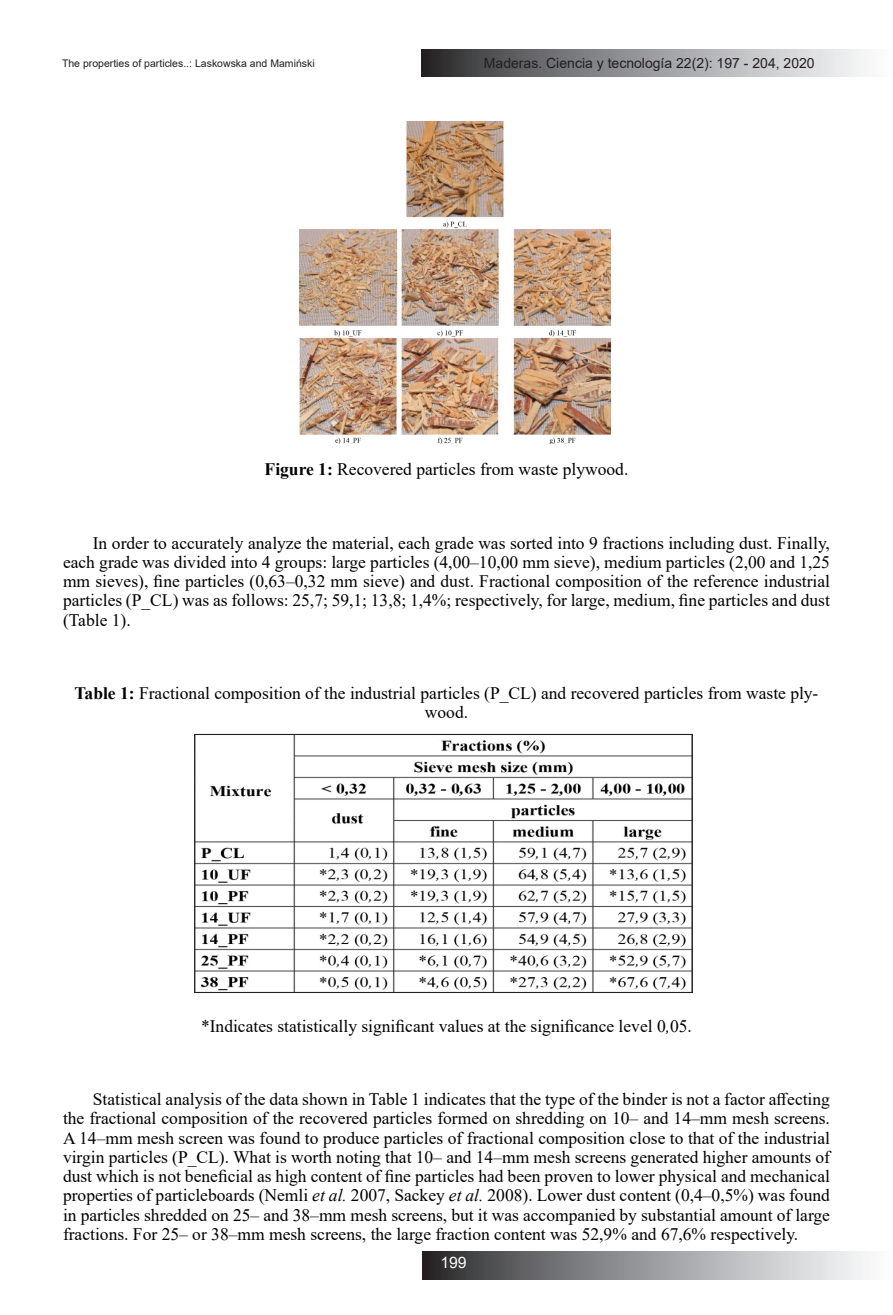
<style>
.page{position:relative;width:893px;height:1315px;background:#fff}
.page>*{position:absolute;margin:0;border:0;box-sizing:border-box;transform-origin:0 0}
.t1{font:17.5px/19.2px "Times New Roman";color:#000;text-align:justify}
.t2{font:15.75px "Arial";color:#fff}
.t3{font:14px "Arial";color:#231f20}
.t4{font:10.5px "Arial";color:#231f20}
.s1{font-weight:700}
.s2{font-style:italic}
</style>
<div class="page">
<svg style="left:422px;top:49px;width:444px;height:28px;background:#949597"></svg>
<svg style="left:423px;top:1252px;width:444px;height:27px;background:#949597"></svg>
<img style="left:299px;top:122px;width:311px;height:321px">
<img style="left:196px;top:736px;width:494px;height:254px">
<div style="left:194px;top:734px;width:498px;height:258px;border:1px solid #231f20"></div>
<p class="t4" style="left:62px;top:56px;width:254px">The properties of particles..: Laskowska and Mamiński</p>
<p class="t3" style="left:484px;top:53px;width:332px">Maderas. Ciencia y tecnología 22(2): 197 - 204, 2020</p>
<p class="t1" style="left:265px;top:459px;width:365px"><span class="s1">Figure 1:</span> Recovered particles from waste plywood.</p>
<p class="t1" style="left:63px;top:532px;width:768px;text-indent:30px">In order to accurately analyze the material, each grade was sorted into 9 fractions including dust. Finally, each grade was divided into 4 groups: large particles (4,00–10,00 mm sieve), medium particles (2,00 and 1,25 mm sieves), fine particles (0,63–0,32 mm sieve) and dust. Fractional composition of the reference industrial particles (P_CL) was as follows: 25,7; 59,1; 13,8; 1,4%; respectively, for large, medium, fine particles and dust (Table 1).</p>
<p class="t1" style="left:75px;top:683px;width:745px;text-align:center"><span class="s1">Table 1:</span> Fractional composition of the industrial particles (P_CL) and recovered particles from waste ply&shy;wood.</p>
<p class="t1" style="left:201px;top:1015px;width:492px">*Indicates statistically significant values at the significance level 0<span class="s2">,</span>05.</p>
<p class="t1" style="left:63px;top:1089px;width:768px;text-indent:30px">Statistical analysis of the data shown in Table 1 indicates that the type of the binder is not a factor affecting the fractional composition of the recovered particles formed on shredding on 10– and 14–mm mesh screens.<br>A 14–mm mesh screen was found to produce particles of fractional composition close to that of the industrial virgin particles (P_CL). What is worth noting that 10– and 14–mm mesh screens generated higher amounts of dust which is not beneficial as high content of fine particles had been proven to lower physical and mechanical properties of particleboards (Nemli <span class="s2">et al.</span> 2007, Sackey <span class="s2">et al.</span> 2008). Lower dust content (0,4–0,5%) was found in particles shredded on 25– and 38–mm mesh screens, but it was accompanied by substantial amount of large fractions. For 25– or 38–mm mesh screens, the large fraction content was 52,9% and 67,6% respectively.</p>
<p class="t2" style="left:440px;top:1252px;width:28px">199</p>
</div>
